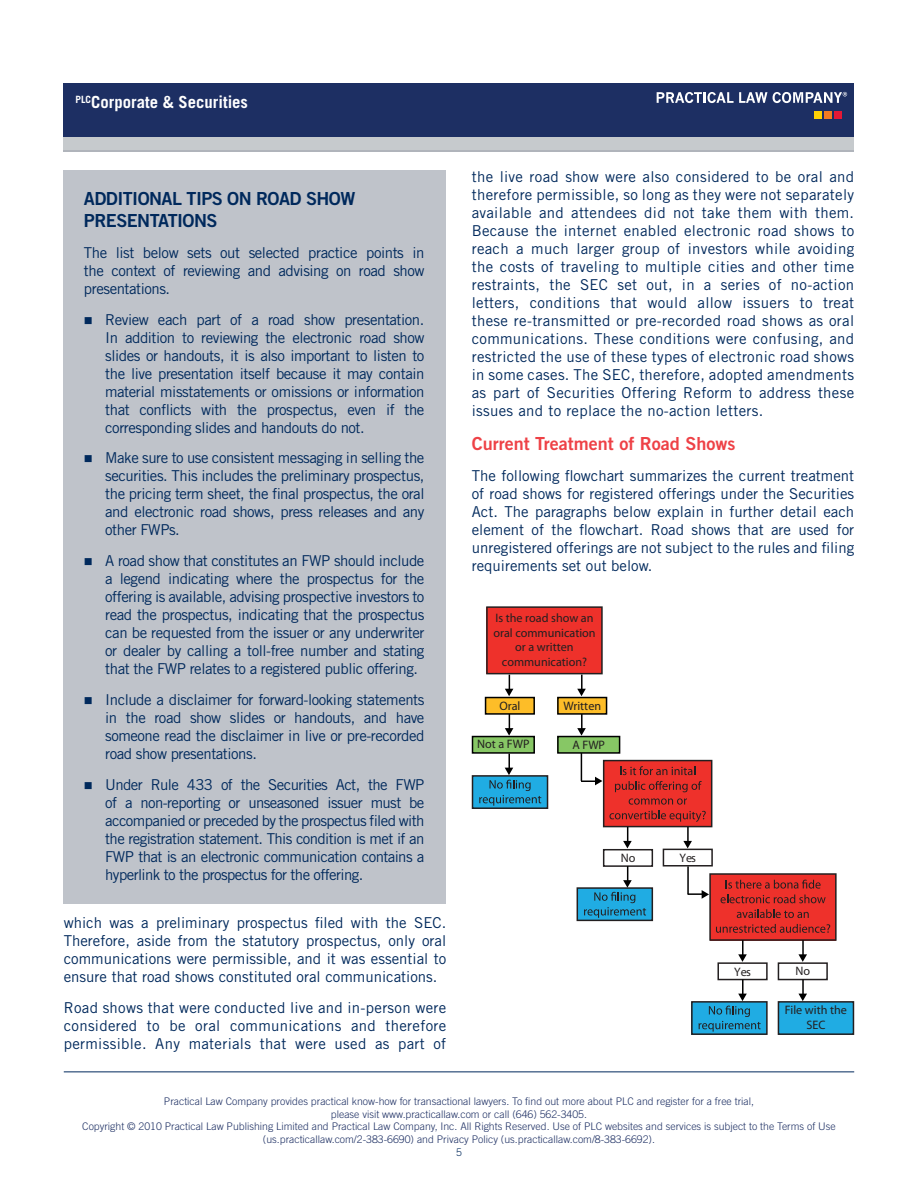
<style>
.page{position:relative;width:918px;height:1188px;background:#fff}
.page>*{position:absolute;margin:0;border:0;box-sizing:border-box;transform-origin:0 0}
.bulleted1{font:18px/21.6px "Trade Gothic Bold Two";letter-spacing:-.03em;color:#00295c}
.para{font:18px "Trade Gothic Bold Two";color:#ee4146}
.t1{font:700 16.65px "Trade Gothic";color:#fff}
.bulleted1-2{font:15px/18px "Trade Gothic";letter-spacing:-.03em;color:#00295c;text-align:justify}
.t2{font:12.3px/14.7px "Myriad Pro";color:#231f20;text-align:center}
.t3{font:300 10.5px/12.6px "Trade Gothic";color:#1d2f63;text-align:center}
.t4{font:300 10.5px "Trade Gothic";color:#00295c}
</style>
<div class="page">
<hr style="left:64px;top:1071px;width:790px;height:1px;background:#00295c">
<div style="left:64px;top:83px;width:790px;height:54px;background:#1d2f63"></div>
<div style="left:64px;top:137px;width:790px;height:13px;background:#c6cacd"></div>
<hr style="left:64px;top:150px;width:790px;height:2px;background:#b0b4bb">
<svg style="left:657px;top:92px;width:110px;height:11px"></svg>
<div style="left:815px;top:111px;width:7px;height:8px;background:#fed105"></div>
<div style="left:825px;top:111px;width:7px;height:8px;background:#f47b21"></div>
<div style="left:835px;top:111px;width:7px;height:8px;background:#e51836"></div>
<svg style="left:773px;top:92px;width:74px;height:11px"></svg>
<div style="left:64px;top:170px;width:382px;height:733px;background:#bfc3ca"></div>
<div style="left:487px;top:607px;width:115px;height:67px;background:#ee312b"></div>
<div style="left:486px;top:606px;width:117px;height:68px;border:2px solid #231f20"></div>
<div style="left:603px;top:849px;width:50px;height:18px;border:2px solid #231f20"></div>
<div style="left:663px;top:849px;width:50px;height:18px;border:2px solid #231f20"></div>
<div style="left:485px;top:697px;width:49px;height:17px;background:#fdbd28"></div>
<div style="left:485px;top:697px;width:50px;height:18px;border:2px solid #000"></div>
<div style="left:558px;top:697px;width:49px;height:17px;background:#fdbd28"></div>
<div style="left:557px;top:697px;width:50px;height:18px;border:2px solid #000"></div>
<div style="left:472px;top:736px;width:62px;height:17px;background:#87c765"></div>
<div style="left:472px;top:736px;width:63px;height:18px;border:2px solid #000"></div>
<div style="left:558px;top:736px;width:62px;height:17px;background:#87c765"></div>
<div style="left:557px;top:736px;width:63px;height:18px;border:2px solid #000"></div>
<div style="left:473px;top:776px;width:75px;height:32px;background:#20ace3"></div>
<div style="left:472px;top:775px;width:76px;height:34px;border:2px solid #231f20"></div>
<div style="left:577px;top:888px;width:75px;height:32px;background:#20ace3"></div>
<div style="left:577px;top:887px;width:76px;height:34px;border:2px solid #231f20"></div>
<div style="left:692px;top:1002px;width:75px;height:32px;background:#20ace3"></div>
<div style="left:691px;top:1001px;width:77px;height:34px;border:2px solid #231f20"></div>
<div style="left:778px;top:1002px;width:75px;height:32px;background:#20ace3"></div>
<div style="left:778px;top:1001px;width:76px;height:34px;border:2px solid #231f20"></div>
<div style="left:604px;top:761px;width:108px;height:66px;background:#ee312b"></div>
<div style="left:603px;top:760px;width:109px;height:67px;border:2px solid #231f20"></div>
<svg style="left:620px;top:766px;width:75px;height:9px"></svg>
<svg style="left:615px;top:781px;width:87px;height:11px"></svg>
<svg style="left:629px;top:798px;width:58px;height:7px"></svg>
<div style="left:710px;top:874px;width:126px;height:66px;background:#ee312b"></div>
<div style="left:709px;top:873px;width:128px;height:68px;border:2px solid #231f20"></div>
<svg style="left:721px;top:880px;width:105px;height:23px"></svg>
<svg style="left:737px;top:909px;width:72px;height:9px"></svg>
<svg style="left:716px;top:924px;width:114px;height:9px"></svg>
<svg style="left:577px;top:675px;width:9px;height:21px"></svg>
<svg style="left:505px;top:675px;width:8px;height:21px"></svg>
<svg style="left:577px;top:714px;width:9px;height:22px"></svg>
<svg style="left:505px;top:714px;width:8px;height:22px"></svg>
<svg style="left:479px;top:754px;width:62px;height:52px"></svg>
<svg style="left:609px;top:811px;width:97px;height:37px"></svg>
<svg style="left:584px;top:866px;width:62px;height:52px"></svg>
<div style="left:778px;top:962px;width:50px;height:18px;border:2px solid #231f20"></div>
<div style="left:717px;top:962px;width:51px;height:18px;border:2px solid #231f20"></div>
<svg style="left:798px;top:940px;width:9px;height:22px"></svg>
<svg style="left:738px;top:940px;width:9px;height:22px"></svg>
<svg style="left:699px;top:980px;width:62px;height:52px"></svg>
<svg style="left:798px;top:980px;width:9px;height:21px"></svg>
<svg style="left:581px;top:753px;width:21px;height:32px"></svg>
<svg style="left:688px;top:890px;width:21px;height:9px"></svg>
<hr style="left:687px;top:866px;width:2px;height:28px;background:#000">
<p class="t1" style="left:76px;top:92px;width:174px"><sup>PLC</sup>Corporate &amp; Securities</p>
<p class="bulleted1" style="left:84px;top:188px;width:273px">ADDITIONAL TIPS ON ROAD SHOW<br>PRESENTATIONS</p>
<p class="bulleted1-2" style="left:84px;top:243px;width:342px">The list below sets out selected practice points in the context of reviewing and advising on road show presentations.</p>
<p class="bulleted1-2" style="left:105px;top:310px;width:321px">Review each part of a road show presentation.<br>In addition to reviewing the electronic road show slides or handouts, it is also important to listen to the live presentation itself because it may contain material misstatements or omissions or information that conflicts with the prospectus, even if the corresponding slides and handouts do not.</p>
<p class="bulleted1-2" style="left:105px;top:449px;width:321px">Make sure to use consistent messaging in selling the securities. This includes the preliminary prospectus, the pricing term sheet, the final prospectus, the oral and electronic road shows, press releases and any other FWPs.</p>
<p class="bulleted1-2" style="left:105px;top:552px;width:321px">A road show that constitutes an FWP should include a legend indicating where the prospectus for the offering is available, advising prospective investors to read the prospectus, indicating that the prospectus can be requested from the issuer or any underwriter or dealer by calling a toll-free number and stating that the FWP relates to a registered public offering.</p>
<p class="bulleted1-2" style="left:105px;top:690px;width:321px">Include a disclaimer for forward-looking statements in the road show slides or handouts, and have someone read the disclaimer in live or pre-recorded road show presentations.</p>
<p class="bulleted1-2" style="left:105px;top:775px;width:321px">Under Rule 433 of the Securities Act, the FWP of a non-reporting or unseasoned issuer must be accompanied or preceded by the prospectus filed with the registration statement. This condition is met if an FWP that is an electronic communication contains a hyperlink to the prospectus for the offering.</p>
<p class="bulleted1-2" style="left:64px;top:913px;width:384px">which was a preliminary prospectus filed with the SEC.<br>Therefore, aside from the statutory prospectus, only oral communications were permissible, and it was essential to ensure that road shows constituted oral communications.</p>
<p class="bulleted1-2" style="left:64px;top:998px;width:384px">Road shows that were conducted live and in-person were considered to be oral communications and therefore permissible. Any materials that were used as part of</p>
<p class="bulleted1-2" style="left:472px;top:167px;width:384px">the live road show were also considered to be oral and therefore permissible, so long as they were not separately available and attendees did not take them with them.<br>Because the internet enabled electronic road shows to reach a much larger group of investors while avoiding the costs of traveling to multiple cities and other time restraints, the SEC set out, in a series of no-action letters, conditions that would allow issuers to treat these re-transmitted or pre-recorded road shows as oral communications. These conditions were confusing, and restricted the use of these types of electronic road shows in some cases. The SEC, therefore, adopted amendments as part of Securities Offering Reform to address these issues and to replace the no-action letters.</p>
<p class="para" style="left:472px;top:432px;width:265px">Current Treatment of Road Shows</p>
<p class="bulleted1-2" style="left:472px;top:466px;width:384px">The following flowchart summarizes the current treatment of road shows for registered offerings under the Securities Act. The paragraphs below explain in further detail each element of the flowchart. Road shows that are used for unregistered offerings are not subject to the rules and filing requirements set out below.</p>
<p class="t2" style="left:493px;top:610px;width:104px">Is the road show an oral communication or a written communication?</p>
<p class="t2" style="left:499px;top:698px;width:23px">Oral</p>
<p class="t2" style="left:563px;top:698px;width:39px">Written</p>
<p class="t2" style="left:477px;top:736px;width:54px">Not a FWP</p>
<p class="t2" style="left:572px;top:737px;width:34px">A FWP</p>
<p class="t2" style="left:621px;top:850px;width:16px">No</p>
<p class="t2" style="left:679px;top:850px;width:18px">Yes</p>
<p class="t2" style="left:734px;top:964px;width:18px">Yes</p>
<p class="t2" style="left:795px;top:964px;width:16px">No</p>
<p class="t2" style="left:785px;top:1003px;width:63px">File with the<br>SEC</p>
<p class="t3" style="left:82px;top:1095px;width:755px">Practical Law Company provides practical know-how for transactional lawyers. To find out more about PLC and register for a free trial,<br>please visit www.practicallaw.com or call (646) 562-3405.<br>Copyright © 2010 Practical Law Publishing Limited and Practical Law Company, Inc. All Rights Reserved. Use of PLC websites and services is subject to the Terms of Use (us.practicallaw.com/2-383-6690) and Privacy Policy (us.practicallaw.com/8-383-6692).</p>
<p class="t4" style="left:456px;top:1146px;width:7px">5</p>
</div>
